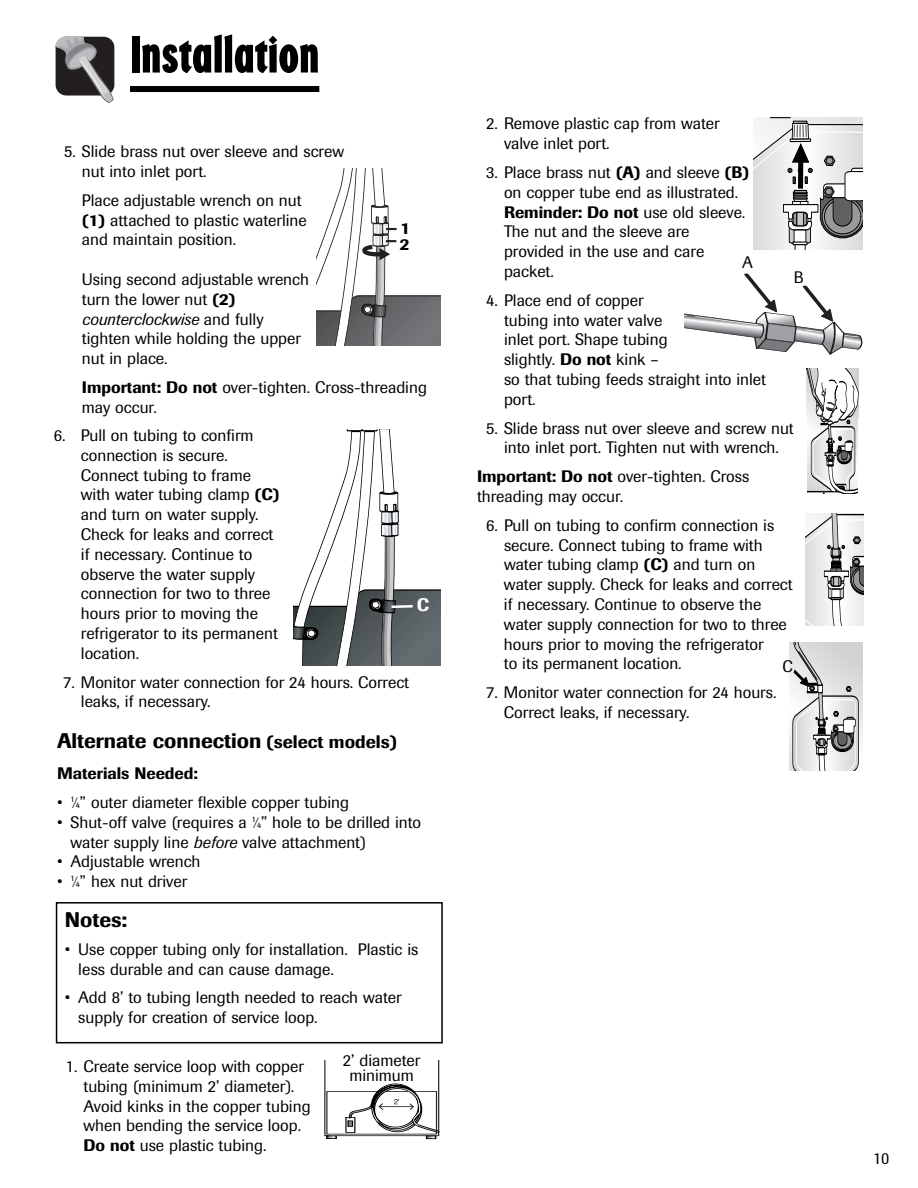
<style>
.page{position:relative;width:918px;height:1188px;background:#fff}
.page>*{position:absolute;margin:0;border:0;box-sizing:border-box;transform-origin:0 0}
.t1{font:54px "Regatta Condensed Plain";color:#000}
.t2{font:500 21px "Imago";color:#000}
.t3{font:500 18px "Imago";color:#fff}
.t4{font:16.5px/19.8px "Imago";color:#000}
.t5{font:500 16.5px/16px "Imago";color:#000}
.s1{font-weight:500}
.s2{font-style:italic}
.s3{font-size:18px}
.s4{font-size:14.85px}
.s5{font-size:8.25px}
</style>
<div class="page">
<svg style="left:55px;top:36px;width:59px;height:67px;background:#6e6c6e"></svg>
<div style="left:130px;top:86px;width:189px;height:6px;background:#000"></div>
<svg style="left:293px;top:429px;width:148px;height:237px"></svg>
<svg style="left:324px;top:1061px;width:115px;height:78px"></svg>
<svg style="left:806px;top:368px;width:53px;height:126px"></svg>
<svg style="left:789px;top:642px;width:74px;height:128px"></svg>
<svg style="left:685px;top:273px;width:177px;height:82px"></svg>
<div style="left:56px;top:902px;width:387px;height:141px;border:2px solid #000"></div>
<svg style="left:753px;top:117px;width:109px;height:132px"></svg>
<svg style="left:316px;top:169px;width:125px;height:177px"></svg>
<svg style="left:805px;top:513px;width:59px;height:112px"></svg>
<h1 class="t1" style="left:130px;top:37px;width:191px">Installation</h1>
<p class="t4" style="left:82px;top:143px;width:264px;text-indent:-18px">5. Slide brass nut over sleeve and screw nut into inlet port.</p>
<p class="t4" style="left:82px;top:191px;width:226px">Place adjustable wrench on nut <span class="s1">(1)</span> attached to plastic waterline and maintain position.</p>
<p class="t4" style="left:82px;top:271px;width:229px">Using second adjustable wrench turn the lower nut <span class="s1">(2) </span><span class="s2">counterclockwise</span> and fully tighten while holding the upper nut in place.</p>
<p class="t4" style="left:82px;top:379px;width:347px"><span class="s1">Important: Do not</span> over-tighten. Cross-threading may occur.</p>
<p class="t4" style="left:81px;top:427px;width:200px;text-indent:-27px">6. Pull on tubing to confirm connection is secure.<br>Connect tubing to frame with water tubing clamp <span class="s1">(C) </span>and turn on water supply.<br>Check for leaks and correct if necessary. Continue to observe the water supply connection for two to three hours prior to moving the refrigerator to its permanent location.</p>
<p class="t4" style="left:81px;top:673px;width:330px;text-indent:-18px">7. Monitor water connection for 24 hours. Correct leaks, if necessary.</p>
<p class="t5" style="left:400px;top:222px;width:12px">1<br>2</p>
<p class="t3" style="left:417px;top:598px;width:14px">C</p>
<p class="t2" style="left:57px;top:733px;width:342px">Alternate connection <span class="s3">(select models)</span></p>
<p class="t5" style="left:57px;top:767px;width:142px">Materials Needed:</p>
<p class="t4" style="left:57px;top:794px;width:294px">• <sup>1</sup><span class="s4">⁄</span><span class="s5">4</span>” outer diameter flexible copper tubing</p>
<p class="t4" style="left:70px;top:813px;width:352px;text-indent:-13px">• Shut-off valve (requires a <sup>1</sup><span class="s4">⁄</span><span class="s5">4</span>” hole to be drilled into water supply line <span class="s2">before</span> valve attachment)</p>
<p class="t4" style="left:57px;top:853px;width:145px">• Adjustable wrench</p>
<p class="t4" style="left:57px;top:873px;width:132px">• <sup>1</sup><span class="s4">⁄</span><span class="s5">4</span>” hex nut driver</p>
<p class="t2" style="left:65px;top:912px;width:64px">Notes:</p>
<p class="t4" style="left:78px;top:941px;width:342px;text-indent:-13px">• Use copper tubing only for installation. Plastic is less durable and can cause damage.</p>
<p class="t4" style="left:78px;top:989px;width:325px;text-indent:-13px">• Add 8’ to tubing length needed to reach water supply for creation of service loop.</p>
<p class="t4" style="left:84px;top:1058px;width:229px;text-indent:-18px">1. Create service loop with copper tubing (minimum 2’ diameter).<br>Avoid kinks in the copper tubing when bending the service loop.<br><span class="s1">Do not</span> use plastic tubing.</p>
<p class="t4" style="left:343px;top:1054px;width:79px;line-height:15px;text-align:center">2’ diameter minimum</p>
<p class="t4" style="left:504px;top:115px;width:217px;text-indent:-18px">2. Remove plastic cap from water valve inlet port.</p>
<p class="t4" style="left:504px;top:164px;width:247px;text-indent:-18px">3. Place brass nut <span class="s1">(A)</span> and sleeve <span class="s1">(B) </span>on copper tube end as illustrated.<br><span class="s1">Reminder: Do not</span> use old sleeve.<br>The nut and the sleeve are provided in the use and care packet.</p>
<p class="t4" style="left:504px;top:291px;width:263px;text-indent:-18px">4. Place end of copper<br>tubing into water valve<br>inlet port. Shape tubing<br>slightly. <span class="s1">Do not</span> kink –<br>so that tubing feeds straight into inlet port.</p>
<p class="t4" style="left:486px;top:419px;width:309px;text-align:center">5. Slide brass nut over sleeve and screw nut into inlet port. Tighten nut with wrench.</p>
<p class="t4" style="left:477px;top:468px;width:274px"><span class="s1">Important: Do not</span> over-tighten. Cross threading may occur.</p>
<p class="t4" style="left:504px;top:516px;width:290px;text-indent:-18px">6. Pull on tubing to confirm connection is secure. Connect tubing to frame with water tubing clamp <span class="s1">(C)</span> and turn on water supply. Check for leaks and correct if necessary. Continue to observe the water supply connection for two to three hours prior to moving the refrigerator<br>to its permanent location.</p>
<p class="t4" style="left:504px;top:684px;width:274px;text-indent:-18px">7. Monitor water connection for 24 hours.<br>Correct leaks, if necessary.</p>
<p class="t4" style="left:742px;top:253px;width:12px">A</p>
<p class="t4" style="left:794px;top:269px;width:11px">B</p>
<p class="t4" style="left:783px;top:658px;width:12px">C</p>
<p class="t4" style="left:873px;top:1149px;width:18px">10</p>
</div>
